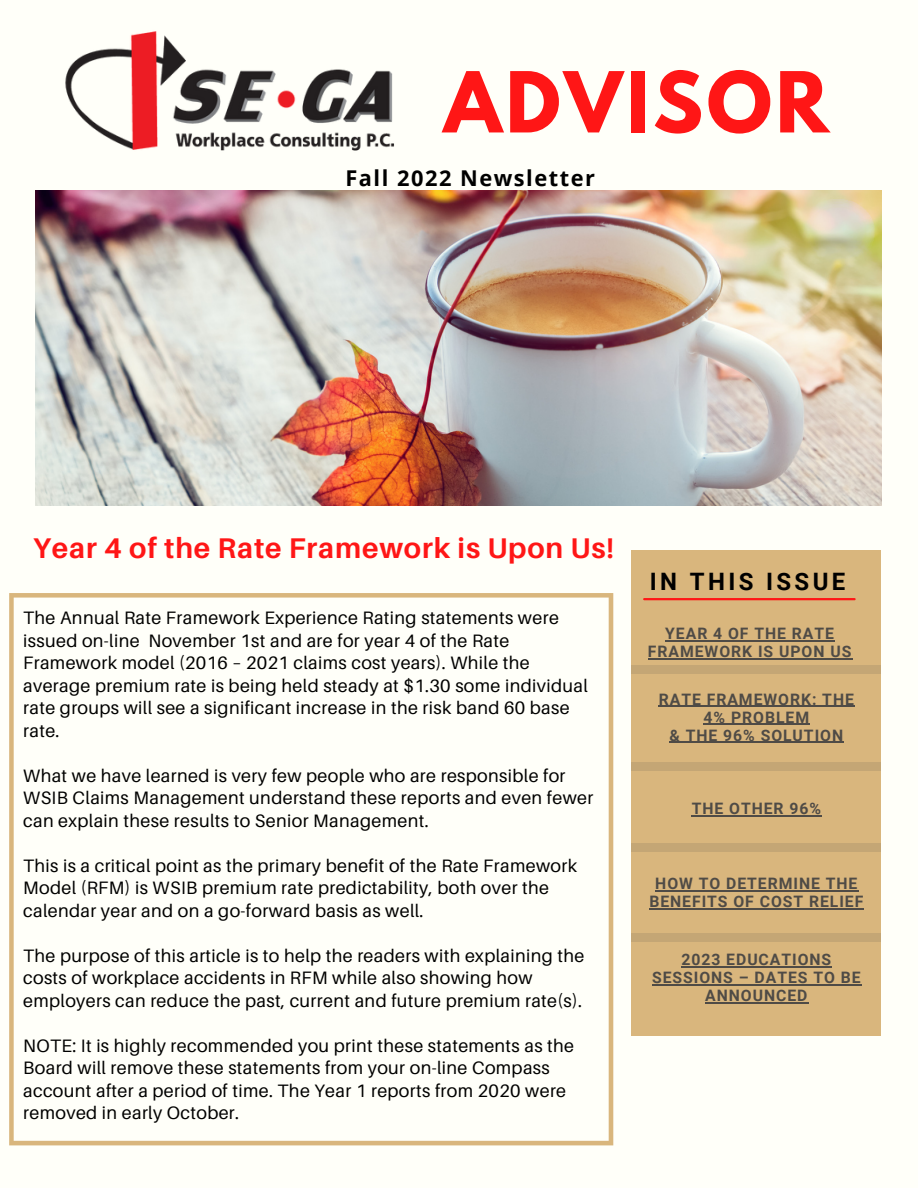
<style>
.page{position:relative;width:918px;height:1188px;background:#fffff9}
.page>*{position:absolute;margin:0;border:0;box-sizing:border-box;transform-origin:0 0}
.t1{font:700 74.4px "League Spartan";letter-spacing:.05em;color:#ff1616}
.t2{font:700 28.5px "Aileron";letter-spacing:.03em;color:#ff1616}
.t3{font:700 24px "Roboto";letter-spacing:.14em;color:#000}
.t4{font:700 21.75px "Open Sans";letter-spacing:.07em;color:#000}
.t5{font:18px/22.5px "Aileron";letter-spacing:.02em;color:#000}
.t6{font:700 15.75px/18px "Roboto";letter-spacing:.06em;color:#4f4b46;text-align:center}
</style>
<div class="page">
<img style="left:36px;top:191px;width:846px;height:315px">
<img style="left:65px;top:31px;width:329px;height:120px">
<div style="left:631px;top:550px;width:250px;height:486px;background:#d9b67d"></div>
<div style="left:631px;top:665px;width:250px;height:9px;background:#c4a675"></div>
<hr style="left:644px;top:598px;width:211px;height:2px;background:#ff1616">
<div style="left:631px;top:762px;width:250px;height:9px;background:#c4a675"></div>
<div style="left:631px;top:843px;width:250px;height:9px;background:#c4a675"></div>
<hr style="left:665px;top:640px;width:170px;height:1px;background:#4f4b46">
<hr style="left:648px;top:658px;width:204px;height:1px;background:#4f4b46">
<hr style="left:659px;top:706px;width:196px;height:1px;background:#4f4b46">
<hr style="left:704px;top:724px;width:106px;height:1px;background:#4f4b46">
<hr style="left:670px;top:742px;width:174px;height:1px;background:#4f4b46">
<hr style="left:692px;top:815px;width:130px;height:2px;background:#4f4b46">
<hr style="left:655px;top:891px;width:203px;height:1px;background:#4f4b46">
<hr style="left:649px;top:909px;width:215px;height:1px;background:#4f4b46">
<svg style="left:9px;top:593px;width:604px;height:552px"></svg>
<hr style="left:681px;top:966px;width:151px;height:1px;background:#4f4b46">
<hr style="left:652px;top:984px;width:210px;height:1px;background:#4f4b46">
<hr style="left:705px;top:1002px;width:103px;height:1px;background:#4f4b46">
<div style="left:631px;top:933px;width:250px;height:9px;background:#c4a675"></div>
<h1 class="t1" style="left:444px;top:66px;width:387px">ADVISOR</h1>
<p class="t4" style="left:345px;top:162px;width:251px">Fall 2022 Newsletter</p>
<h2 class="t2" style="left:33px;top:531px;width:582px">Year 4 of the Rate Framework is Upon Us!</h2>
<p class="t5" style="left:23px;top:606px;width:566px">The Annual Rate Framework Experience Rating statements were issued on-line November 1st and are for year 4 of the Rate Framework model (2016 – 2021 claims cost years). While the average premium rate is being held steady at $1.30 some individual rate groups will see a significant increase in the risk band 60 base rate.</p>
<p class="t5" style="left:23px;top:764px;width:572px">What we have learned is very few people who are responsible for<br>WSIB Claims Management understand these reports and even fewer can explain these results to Senior Management.</p>
<p class="t5" style="left:23px;top:854px;width:555px">This is a critical point as the primary benefit of the Rate Framework<br>Model (RFM) is WSIB premium rate predictability, both over the calendar year and on a go-forward basis as well.</p>
<p class="t5" style="left:23px;top:944px;width:563px">The purpose of this article is to help the readers with explaining the costs of workplace accidents in RFM while also showing how employers can reduce the past, current and future premium rate(s).</p>
<p class="t5" style="left:23px;top:1034px;width:552px">NOTE: It is highly recommended you print these statements as the Board will remove these statements from your on-line Compass account after a period of time. The Year 1 reports from 2020 were removed in early October.</p>
<h3 class="t3" style="left:650px;top:568px;width:197px">IN THIS ISSUE</h3>
<p class="t6" style="left:648px;top:625px;width:205px">YEAR 4 OF THE RATE<br>FRAMEWORK IS UPON US</p>
<p class="t6" style="left:659px;top:690px;width:197px">RATE FRAMEWORK: THE<br>4% PROBLEM<br>&amp; THE 96% SOLUTION</p>
<p class="t6" style="left:692px;top:800px;width:131px">THE OTHER 96%</p>
<p class="t6" style="left:649px;top:875px;width:215px">HOW TO DETERMINE THE<br>BENEFITS OF COST RELIEF</p>
<p class="t6" style="left:652px;top:951px;width:210px">2023 EDUCATIONS<br>SESSIONS – DATES TO BE<br>ANNOUNCED</p>
</div>
